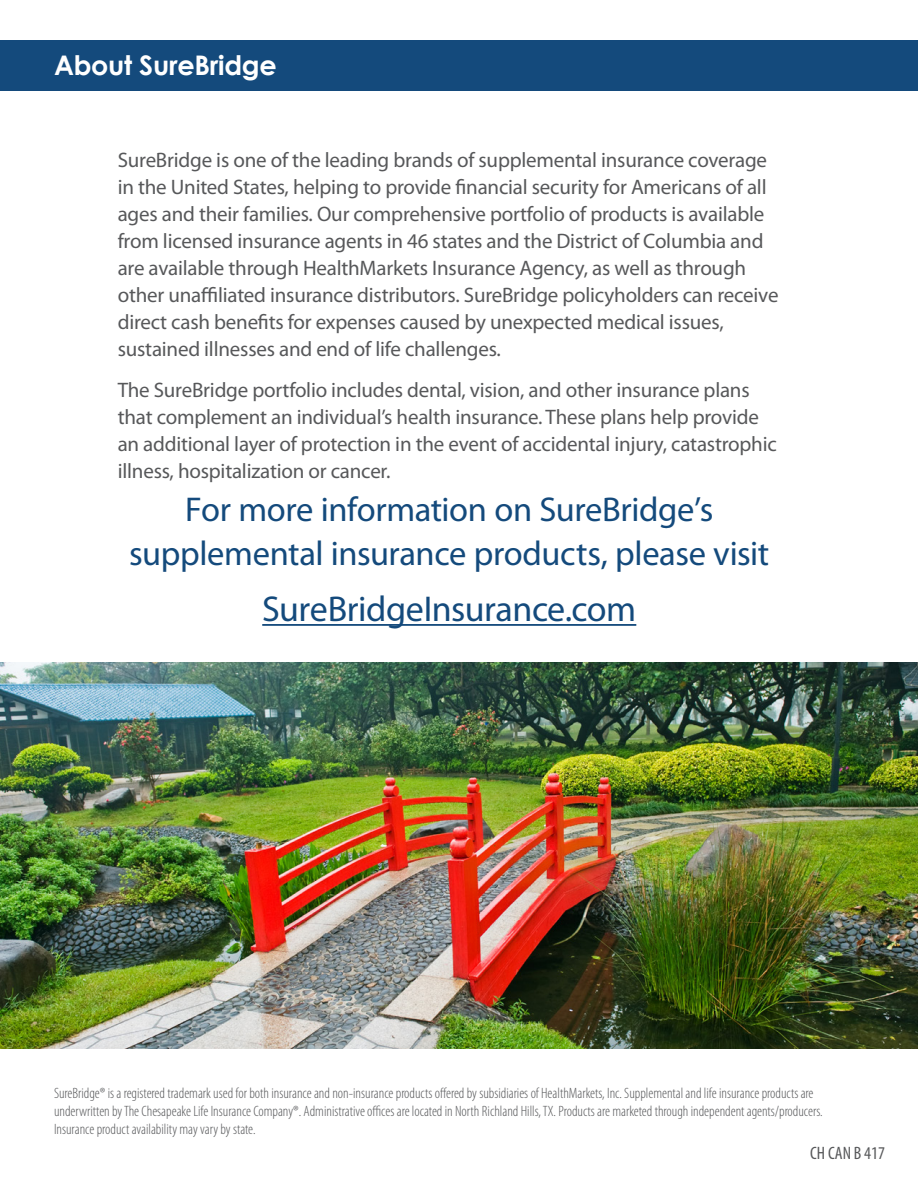
<style>
.page{position:relative;width:918px;height:1188px;background:#fff}
.page>*{position:absolute;margin:0;border:0;box-sizing:border-box;transform-origin:0 0}
.Body_Text{font:36px "Myriad Pro";letter-spacing:-.01em;color:#144a7c}
.Body_Text-2{font:34.5px/43.2px "Myriad Pro";letter-spacing:-.01em;color:#144a7c;text-align:center}
.t1{font:700 27px "Century Gothic";letter-spacing:-.01em;color:#fff}
.t2{font:21px/27px "Myriad Pro";letter-spacing:-.01em;color:#57585a}
.t3{font:condensed 18px "Myriad Pro";color:#57585a}
.t4{font:300 condensed 15px/18px "Myriad Pro";color:#57585a}
</style>
<div class="page">
<div style="left:0;top:40px;width:918px;height:51px;background:#144a7c"></div>
<hr style="left:262px;top:624px;width:374px;height:2px;background:#144a7c">
<img style="left:0;top:663px;width:918px;height:385px">
<p class="t1" style="left:54px;top:44px;width:224px">About SureBridge</p>
<p class="t2" style="left:118px;top:147px;width:662px">SureBridge is one of the leading brands of supplemental insurance coverage in the United States, helping to provide financial security for Americans of all ages and their families. Our comprehensive portfolio of products is available from licensed insurance agents in 46 states and the District of Columbia and are available through HealthMarkets Insurance Agency, as well as through other unaffiliated insurance distributors. SureBridge policyholders can receive direct cash benefits for expenses caused by unexpected medical issues, sustained illnesses and end of life challenges.</p>
<p class="t2" style="left:118px;top:376px;width:661px">The SureBridge portfolio includes dental, vision, and other insurance plans that complement an individual’s health insurance. These plans help provide an additional layer of protection in the event of accidental injury, catastrophic illness, hospitalization or cancer.</p>
<p class="Body_Text-2" style="left:129px;top:488px;width:642px">For more information on SureBridge’s supplemental insurance products, please visit</p>
<p class="Body_Text" style="left:262px;top:587px;width:376px">SureBridgeInsurance.com</p>
<p class="t4" style="left:54px;top:1085px;width:770px">SureBridge® is a registered trademark used for both insurance and non-insurance products offered by subsidiaries of HealthMarkets, Inc. Supplemental and life insurance products are underwritten by The Chesapeake Life Insurance Company®. Administrative offices are located in North Richland Hills, TX. Products are marketed through independent agents/producers.<br>Insurance product availability may vary by state.</p>
<p class="t3" style="left:810px;top:1143px;width:76px">CH CAN B 417</p>
</div>
